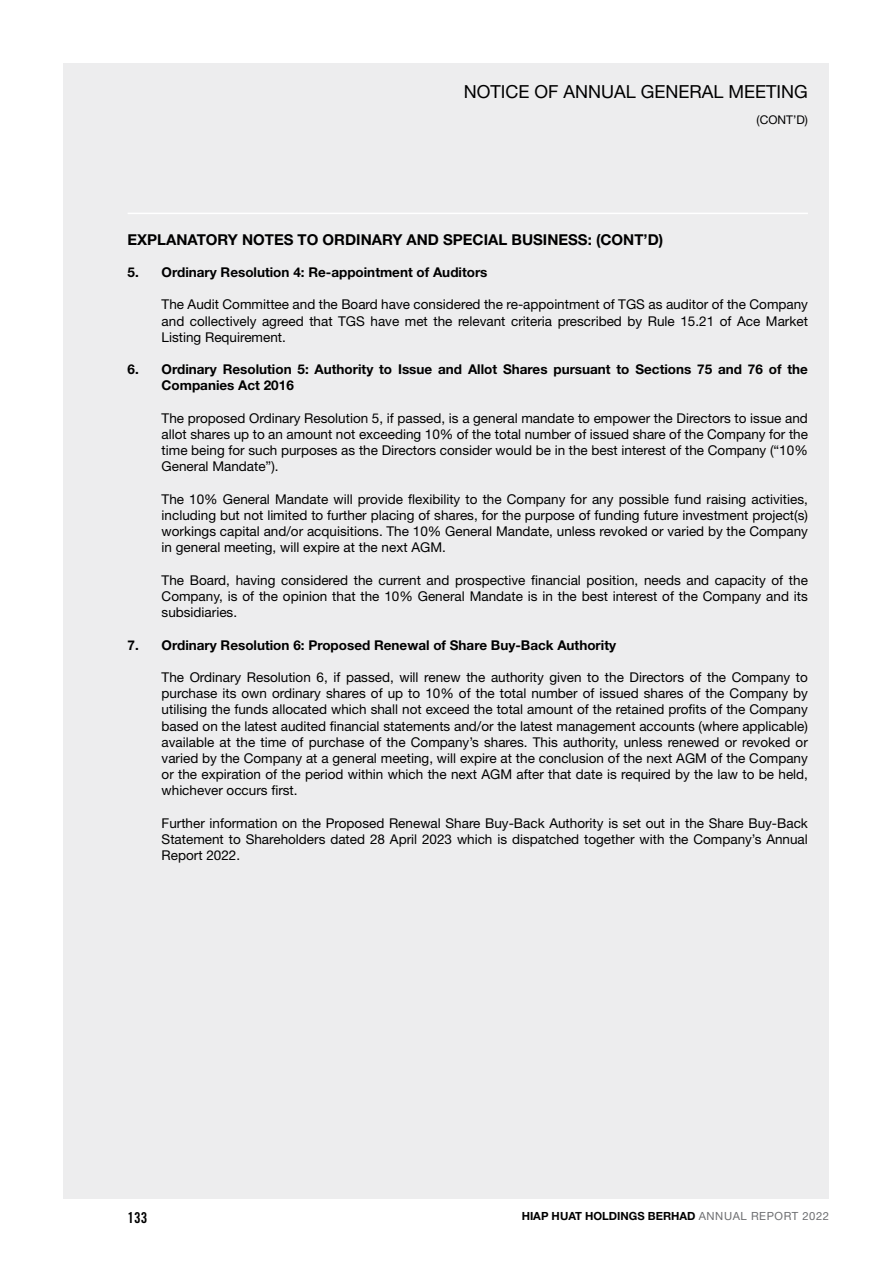
<style>
.page{position:relative;width:893px;height:1263px;background:#fff}
.page>*{position:absolute;margin:0;border:0;box-sizing:border-box;transform-origin:0 0}
.t1{font:18px "Helvetica Neue LT Std";color:#000}
.t2{font:700 15px "Helvetica Neue LT Std";color:#000}
.t3{font:15px "Trade Gothic LT Std Bd Cn 20";color:#000}
.t4{font:13.5px/16.2px "Helvetica Neue LT Std";color:#000;text-align:justify}
.t5{font:700 13.5px/16.2px "Helvetica Neue LT Std";color:#000}
.t6{font:12px "Helvetica Neue LT Std";color:#000}
.t7{font:700 11.25px "Helvetica Neue LT Std";color:#000}
.s1{font-weight:400;color:#6d6e71}
</style>
<div class="page">
<div style="left:64px;top:64px;width:765px;height:1135px;background:#ededee"></div>
<hr style="left:128px;top:213px;width:680px;height:1px;background:#fff">
<h1 class="t1" style="left:464px;top:81px;width:345px">NOTICE OF ANNUAL GENERAL MEETING</h1>
<p class="t6" style="left:757px;top:113px;width:53px">(CONT’D)</p>
<p class="t2" style="left:128px;top:230px;width:31px">EXPLANATOR</p>
<p class="t2" style="left:228px;top:230px;width:26px">Y NOTES</p>
<p class="t2" style="left:298px;top:230px;width:36px">TO ORDINAR</p>
<p class="t2" style="left:392px;top:230px;width:26px">Y AND</p>
<p class="t2" style="left:443px;top:230px;width:11px">SPE</p>
<p class="t2" style="left:473px;top:230px;width:20px">CIAL</p>
<p class="t2" style="left:511px;top:230px;width:21px">BUSINESS</p>
<p class="t2" style="left:588px;top:230px;width:77px">: (cont’d)</p>
<p class="t5" style="left:128px;top:264px;width:29px">5. O</p>
<p class="t5" style="left:172px;top:264px;width:317px">rdinary Resolution 4: Re-appointment of Auditors</p>
<p class="t4" style="left:162px;top:296px;width:648px">The Audit Committee and the Board have considered the re-appointment of TGS as auditor of the Company and collectively agreed that TGS have met the relevant criteria prescribed by Rule 15.21 of Ace Market Listing Requirement.</p>
<p class="t5" style="left:128px;top:361px;width:29px">6. O</p>
<p class="t5" style="left:162px;top:361px;width:648px;text-indent:11px">rdinary Resolution 5: Authority to Issue and Allot Shares pursuant to Sections 75 and 76 of the<br>Companies Act 2016</p>
<p class="t4" style="left:162px;top:410px;width:648px">The proposed Ordinary Resolution 5, if passed, is a general mandate to empower the Directors to issue and allot shares up to an amount not exceeding 10% of the total number of issued share of the Company for the time being for such purposes as the Directors consider would be in the best interest of the Company (“10% General Mandate”).</p>
<p class="t4" style="left:162px;top:491px;width:648px">The 10% General Mandate will provide flexibility to the Company for any possible fund raising activities, including but not limited to further placing of shares, for the purpose of funding future investment project(s) workings capital and/or acquisitions. The 10% General Mandate, unless revoked or varied by the Company in general meeting, will expire at the next AGM.</p>
<p class="t4" style="left:162px;top:572px;width:648px">The Board, having considered the current and prospective financial position, needs and capacity of the Company, is of the opinion that the 10% General Mandate is in the best interest of the Company and its subsidiaries.</p>
<p class="t5" style="left:128px;top:636px;width:27px">7. O</p>
<p class="t5" style="left:172px;top:636px;width:446px">rdinary Resolution 6: Proposed Renewal of Share Buy-Back Authority</p>
<p class="t4" style="left:162px;top:669px;width:648px">The Ordinary Resolution 6, if passed, will renew the authority given to the Directors of the Company to purchase its own ordinary shares of up to 10% of the total number of issued shares of the Company by utilising the funds allocated which shall not exceed the total amount of the retained profits of the Company based on the latest audited financial statements and/or the latest management accounts (where applicable) available at the time of purchase of the Company’s shares. This authority, unless renewed or revoked or varied by the Company at a general meeting, will expire at the conclusion of the next AGM of the Company or the expiration of the period within which the next AGM after that date is required by the law to be held, whichever occurs first.</p>
<p class="t4" style="left:162px;top:815px;width:648px">Further information on the Proposed Renewal Share Buy-Back Authority is set out in the Share Buy-Back Statement to Shareholders dated 28 April 2023 which is dispatched together with the Company’s Annual Report 2022.</p>
<p class="t3" style="left:128px;top:1208px;width:21px">133</p>
<p class="t7" style="left:522px;top:1209px;width:309px">Hiap Huat Holdings Berhad <span class="s1">ANNUAL REPORT 2022</span></p>
</div>
